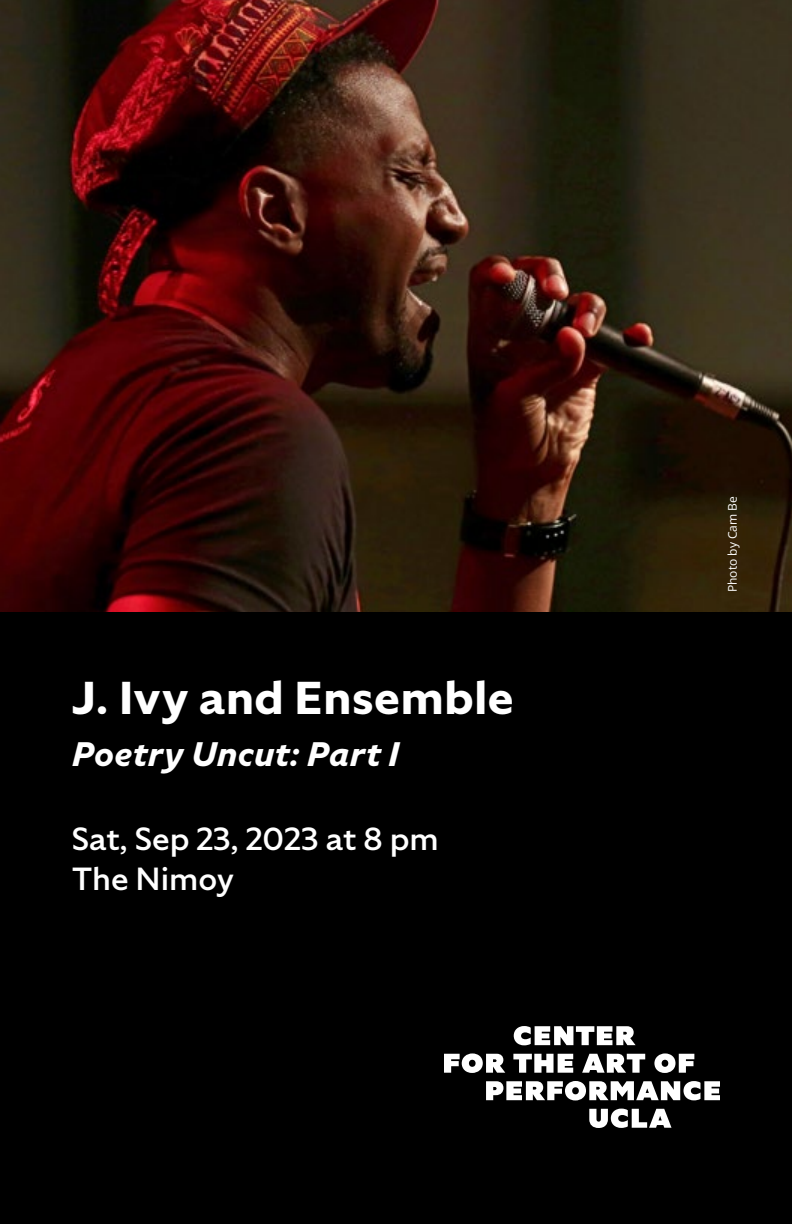
<style>
.page{position:relative;width:792px;height:1224px;background:#fff}
.page>*{position:absolute;margin:0;border:0;box-sizing:border-box;transform-origin:0 0}
.t1{font:700 46px "Specter";letter-spacing:.01em;color:#fff}
.t2{font:italic 700 34px "Specter";letter-spacing:.015em;color:#fff}
.t3{font:500 32px/40px "Specter";color:#fff}
.t4{font:12px "Open Sans";color:#fff}
</style>
<div class="page">
<div style="left:0;top:609px;width:792px;height:615px;background:#000"></div>
<svg style="left:444px;top:1053px;width:61px;height:20px"></svg>
<svg style="left:513px;top:1054px;width:60px;height:19px"></svg>
<svg style="left:582px;top:1054px;width:63px;height:19px"></svg>
<svg style="left:654px;top:1053px;width:40px;height:20px"></svg>
<svg style="left:514px;top:1026px;width:122px;height:19px"></svg>
<svg style="left:486px;top:1081px;width:234px;height:19px"></svg>
<svg style="left:589px;top:1109px;width:83px;height:19px"></svg>
<img style="left:0;top:0;width:792px;height:612px">
<h1 class="t1" style="left:72px;top:667px;width:443px">J. Ivy and Ensemble</h1>
<p class="t2" style="left:72px;top:732px;width:329px">Poetry Uncut: Part I</p>
<p class="t3" style="left:72px;top:819px;width:368px">Sat, Sep 23, 2023 at 8 pm<br>The Nimoy</p>
<p class="t4" style="left:724px;top:592px;width:98px;rotate:-90deg">Photo by Cam Be</p>
</div>
